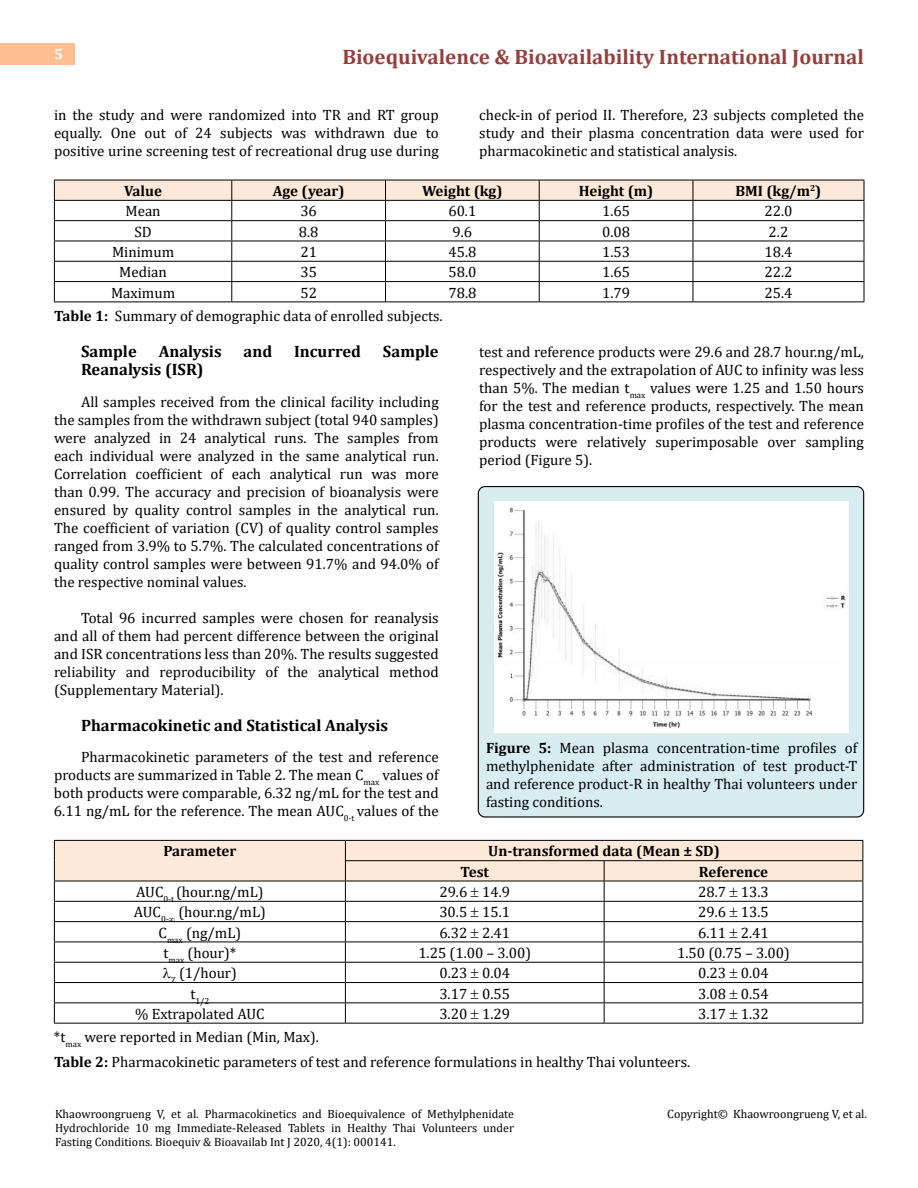
<style>
.page{position:relative;width:918px;height:1188px;background:#fff}
.page>*{position:absolute;margin:0;border:0;box-sizing:border-box;transform-origin:0 0}
.t1{font:700 21px "Cambria";color:#953f3c}
.t2{font:700 16.5px "Cambria";color:#000}
.t3{font:15px/18px "Cambria";color:#000;text-align:justify}
.t4{font:700 15px/20.2px "Cambria";color:#000}
.t5{font:700 15px "Cambria";color:#fff}
.t6{font:12px/14.4px "Cambria";color:#000;text-align:justify}
.t7{font:8.7px "Cambria";color:#000}
.s1{font-weight:700}
</style>
<div class="page">
<div style="left:0;top:43px;width:75px;height:21px;background:#ffbf91"></div>
<div style="left:478px;top:487px;width:386px;height:330px;background:#d8edf2;border-radius:7px"></div>
<div style="left:478px;top:486px;width:386px;height:332px;border:1px solid #000;border-radius:7px"></div>
<svg style="left:54px;top:180px;width:811px;height:122px"></svg>
<hr style="left:54px;top:302px;width:178px;height:1px;background:#000">
<hr style="left:232px;top:302px;width:154px;height:1px;background:#000">
<hr style="left:386px;top:302px;width:153px;height:1px;background:#000">
<hr style="left:539px;top:302px;width:154px;height:1px;background:#000">
<hr style="left:693px;top:302px;width:171px;height:1px;background:#000">
<img style="left:495px;top:501px;width:353px;height:232px">
<hr style="left:54px;top:1023px;width:291px;height:1px;background:#000">
<hr style="left:345px;top:1023px;width:259px;height:1px;background:#000">
<hr style="left:604px;top:1023px;width:259px;height:1px;background:#000">
<svg style="left:54px;top:840px;width:809px;height:183px"></svg>
<p class="t5" style="left:54px;top:44px;width:10px">5</p>
<h1 class="t1" style="left:342px;top:42px;width:523px">Bioequivalence &amp; Bioavailability International Journal</h1>
<p class="t3" style="left:54px;top:105px;width:386px">in the study and were randomized into TR and RT group equally. One out of 24 subjects was withdrawn due to positive urine screening test of recreational drug use during</p>
<p class="t3" style="left:479px;top:105px;width:386px">check-in of period II. Therefore, 23 subjects completed the study and their plasma concentration data were used for pharmacokinetic and statistical analysis.</p>
<p class="t4" style="left:124px;top:180px;width:40px">Value</p>
<p class="t4" style="left:273px;top:180px;width:73px">Age (year)</p>
<p class="t4" style="left:422px;top:180px;width:82px">Weight (kg)</p>
<p class="t4" style="left:579px;top:180px;width:76px">Height (m)</p>
<p class="t4" style="left:736px;top:180px;width:87px">BMI (kg/m<sup>2</sup>)</p>
<p class="t3" style="left:125px;top:202px;width:37px">Mean</p>
<p class="t3" style="left:300px;top:202px;width:18px">36</p>
<p class="t3" style="left:448px;top:202px;width:30px">60.1</p>
<p class="t3" style="left:602px;top:202px;width:30px">1.65</p>
<p class="t3" style="left:765px;top:202px;width:30px">22.0</p>
<p class="t3" style="left:134px;top:222px;width:19px">SD</p>
<p class="t3" style="left:299px;top:222px;width:21px">8.8</p>
<p class="t3" style="left:453px;top:222px;width:21px">9.6</p>
<p class="t3" style="left:602px;top:222px;width:30px">0.08</p>
<p class="t3" style="left:769px;top:222px;width:21px">2.2</p>
<p class="t3" style="left:112px;top:243px;width:64px">Minimum</p>
<p class="t3" style="left:300px;top:243px;width:18px">21</p>
<p class="t3" style="left:448px;top:243px;width:30px">45.8</p>
<p class="t3" style="left:602px;top:243px;width:30px">1.53</p>
<p class="t3" style="left:765px;top:243px;width:30px">18.4</p>
<p class="t3" style="left:119px;top:263px;width:49px">Median</p>
<p class="t3" style="left:300px;top:263px;width:18px">35</p>
<p class="t3" style="left:448px;top:263px;width:30px">58.0</p>
<p class="t3" style="left:602px;top:263px;width:30px">1.65</p>
<p class="t3" style="left:765px;top:263px;width:30px">22.2</p>
<p class="t3" style="left:111px;top:283px;width:66px">Maximum</p>
<p class="t3" style="left:300px;top:283px;width:18px">52</p>
<p class="t3" style="left:448px;top:283px;width:30px">78.8</p>
<p class="t3" style="left:602px;top:283px;width:30px">1.79</p>
<p class="t3" style="left:765px;top:283px;width:30px">25.4</p>
<p class="t3" style="left:54px;top:307px;width:390px"><span class="s1">Table 1:</span> Summary of demographic data of enrolled subjects.</p>
<p class="t2" style="left:81px;top:340px;width:57px">Sample</p>
<p class="t2" style="left:159px;top:340px;width:65px">Analysis</p>
<p class="t2" style="left:244px;top:340px;width:30px">and</p>
<p class="t2" style="left:294px;top:340px;width:68px">Incurred</p>
<p class="t2" style="left:383px;top:340px;width:57px">Sample</p>
<p class="t2" style="left:81px;top:358px;width:124px">Reanalysis (ISR)</p>
<p class="t3" style="left:54px;top:392px;width:386px;text-indent:27px">All samples received from the clinical facility including the samples from the withdrawn subject (total 940 samples) were analyzed in 24 analytical runs. The samples from each individual were analyzed in the same analytical run.<br>Correlation coefficient of each analytical run was more than 0.99. The accuracy and precision of bioanalysis were ensured by quality control samples in the analytical run.<br>The coefficient of variation (CV) of quality control samples ranged from 3.9% to 5.7%. The calculated concentrations of quality control samples were between 91.7% and 94.0% of the respective nominal values.</p>
<p class="t3" style="left:54px;top:608px;width:386px;text-indent:27px">Total 96 incurred samples were chosen for reanalysis and all of them had percent difference between the original and ISR concentrations less than 20%. The results suggested reliability and reproducibility of the analytical method (Supplementary Material).</p>
<p class="t2" style="left:81px;top:713px;width:309px">Pharmacokinetic and Statistical Analysis</p>
<p class="t3" style="left:54px;top:748px;width:386px;text-indent:27px">Pharmacokinetic parameters of the test and reference products are summarized in Table 2. The mean C<sub>max</sub> values of both products were comparable, 6.32 ng/mL for the test and 6.11 ng/mL for the reference. The mean AUC<sub>0-t</sub> values of the</p>
<p class="t3" style="left:479px;top:343px;width:386px">test and reference products were 29.6 and 28.7 hour.ng/mL, respectively and the extrapolation of AUC to infinity was less than 5%. The median t<sub>max</sub> values were 1.25 and 1.50 hours for the test and reference products, respectively. The mean plasma concentration-time profiles of the test and reference products were relatively superimposable over sampling period (Figure 5).</p>
<p class="t3" style="left:486px;top:739px;width:373px"><span class="s1">Figure 5:</span> Mean plasma concentration-time profiles of methylphenidate after administration of test product-T and reference product-R in healthy Thai volunteers under fasting conditions.</p>
<p class="t4" style="left:163px;top:841px;width:75px">Parameter</p>
<p class="t4" style="left:460px;top:841px;width:261px;text-indent:28px">Un-transformed data (Mean ± SD)<br>Test</p>
<p class="t4" style="left:699px;top:861px;width:71px">Reference</p>
<p class="t3" style="left:136px;top:883px;width:129px">AUC<sub>0-t</sub> (hour.ng/mL)</p>
<p class="t3" style="left:439px;top:883px;width:72px">29.6 14.9</p>
<p class="t3" style="left:698px;top:883px;width:72px">28.7 13.3</p>
<p class="t3" style="left:134px;top:903px;width:133px">AUC<sub>0-</sub>∞ (hour.ng/mL)</p>
<p class="t3" style="left:439px;top:903px;width:72px">30.5 15.1</p>
<p class="t3" style="left:698px;top:903px;width:72px">29.6 13.5</p>
<p class="t3" style="left:159px;top:923px;width:84px">C<sub>max</sub> (ng/mL)</p>
<p class="t3" style="left:439px;top:923px;width:72px">6.32 2.41</p>
<p class="t3" style="left:698px;top:923px;width:72px">6.11 2.41</p>
<p class="t3" style="left:164px;top:944px;width:74px">t<sub>max</sub> (hour)*</p>
<p class="t3" style="left:418px;top:944px;width:114px">1.25 (1.00 – 3.00)</p>
<p class="t3" style="left:677px;top:944px;width:114px">1.50 (0.75 – 3.00)</p>
<p class="t3" style="left:171px;top:964px;width:67px"><sub>Z</sub> (1/hour)</p>
<p class="t3" style="left:439px;top:964px;width:72px">0.23 0.04</p>
<p class="t3" style="left:698px;top:964px;width:72px">0.23 0.04</p>
<p class="t7" style="left:190px;top:995px;width:21px"><sup>t</sup>1/2</p>
<p class="t3" style="left:439px;top:984px;width:72px">3.17 0.55</p>
<p class="t3" style="left:698px;top:984px;width:72px">3.08 0.54</p>
<p class="t3" style="left:135px;top:1005px;width:131px">% Extrapolated AUC</p>
<p class="t3" style="left:439px;top:1005px;width:72px">3.20 1.29</p>
<p class="t3" style="left:698px;top:1005px;width:72px">3.17 1.32</p>
<p class="t3" style="left:54px;top:1025px;width:638px;line-height:24.8px">*t<sub>max</sub> were reported in Median (Min, Max).<br><span class="s1">Table 2:</span> Pharmacokinetic parameters of test and reference formulations in healthy Thai volunteers.</p>
<p class="t6" style="left:55px;top:1106px;width:461px">Khaowroongrueng V, et al. Pharmacokinetics and Bioequivalence of Methylphenidate Hydrochloride 10 mg Immediate-Released Tablets in Healthy Thai Volunteers under Fasting Conditions. Bioequiv &amp; Bioavailab Int J 2020, 4(1): 000141.</p>
<p class="t6" style="left:667px;top:1106px;width:201px">Copyright© Khaowroongrueng V, et al.</p>
</div>
